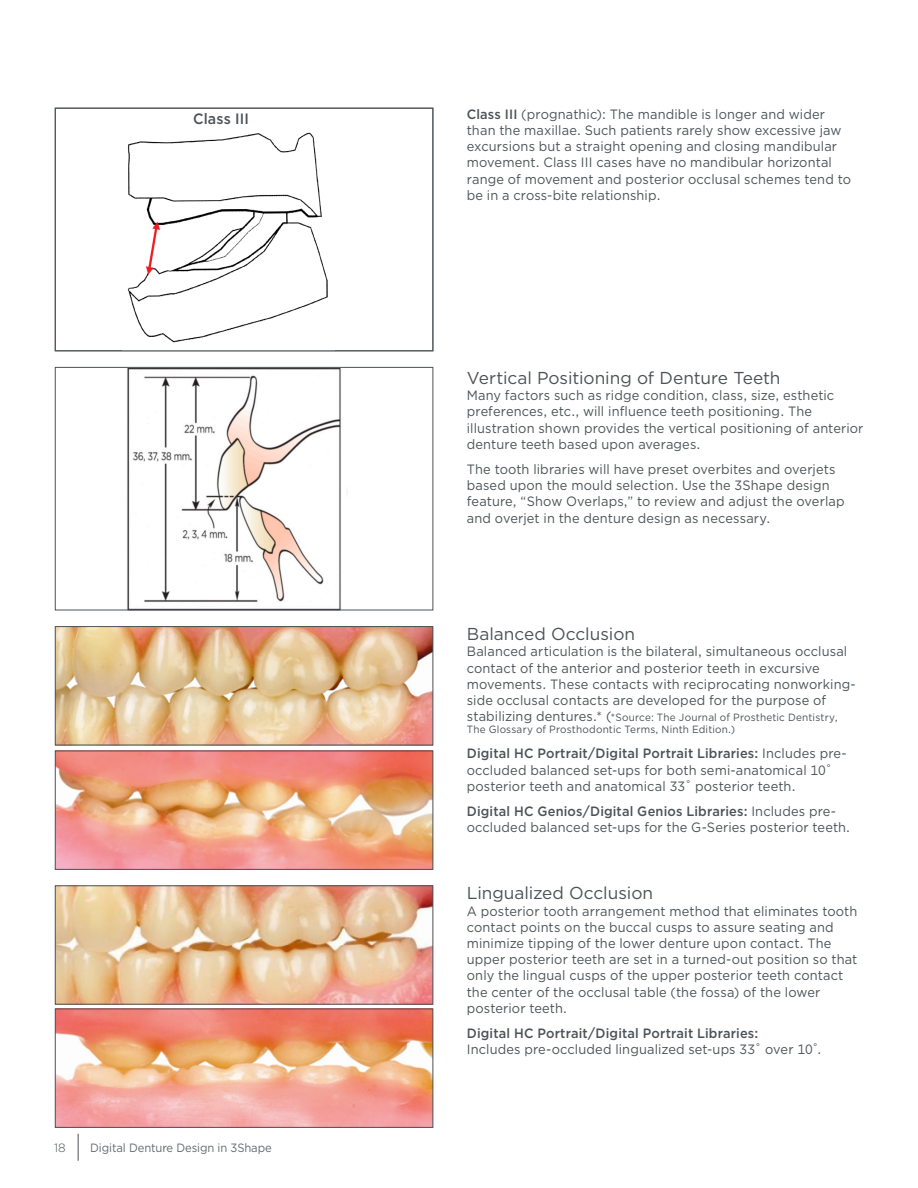
<style>
.page{position:relative;width:918px;height:1188px;background:#fff}
.page>*{position:absolute;margin:0;border:0;box-sizing:border-box;transform-origin:0 0}
.t1{font:17.25px "Gotham";letter-spacing:-.005em;color:#4c5256}
.t2{font:500 15px "Gotham";letter-spacing:.01em;color:#4c5256;scale:.95 1}
.t3{font:13.5px/16.2px "Gotham";letter-spacing:.01em;color:#4c5256;scale:.95 1}
.t4{font:500 13.5px "Gotham";letter-spacing:.01em;color:#4c5256;scale:.95 1}
.t5{font:12px "Gotham";letter-spacing:-.01em;color:#66696c;scale:.94 1}
.t6{font:300 12px "Gotham";color:#4c5256}
.t7{font:10.5px/12px "Gotham";letter-spacing:.02em;color:#4c5256;scale:.95 1}
.s1{font-weight:500}
.s2{font-size:13.5px}
</style>
<div class="page">
<svg style="left:78px;top:1134px;width:1px;height:27px"></svg>
<img style="left:127px;top:132px;width:201px;height:211px">
<img style="left:127px;top:369px;width:214px;height:239px">
<div style="left:55px;top:367px;width:378px;height:243px;border:1px solid #4c5256"></div>
<img style="left:57px;top:628px;width:374px;height:115px">
<div style="left:55px;top:626px;width:378px;height:119px;border:1px solid #4c5256"></div>
<img style="left:57px;top:888px;width:374px;height:114px">
<img style="left:57px;top:753px;width:374px;height:115px">
<div style="left:55px;top:751px;width:378px;height:119px;border:1px solid #4c5256"></div>
<img style="left:57px;top:1011px;width:374px;height:115px">
<div style="left:55px;top:1009px;width:378px;height:119px;border:1px solid #4c5256"></div>
<div style="left:55px;top:108px;width:378px;height:243px;border:1px solid #4c5256"></div>
<p class="t2" style="left:193px;top:109px;width:60px">Class III</p>
<p class="t3" style="left:467px;top:106px;width:406px"><span class="s1">Class III</span> (prognathic): The mandible is longer and wider than the maxillae. Such patients rarely show excessive jaw excursions but a straight opening and closing mandibular movement. Class III cases have no mandibular horizontal range of movement and posterior occlusal schemes tend to be in a cross-bite relationship.</p>
<p class="t1" style="left:467px;top:367px;width:315px">Vertical Positioning of Denture Teeth</p>
<p class="t3" style="left:467px;top:387px;width:419px">Many factors such as ridge condition, class, size, esthetic preferences, etc., will influence teeth positioning. The illustration shown provides the vertical positioning of anterior denture teeth based upon averages.</p>
<p class="t3" style="left:467px;top:461px;width:399px">The tooth libraries will have preset overbites and overjets based upon the mould selection. Use the 3Shape design feature, “Show Overlaps,” to review and adjust the overlap and overjet in the denture design as necessary.</p>
<p class="t1" style="left:467px;top:623px;width:170px">Balanced Occlusion</p>
<p class="t3" style="left:467px;top:643px;width:411px">Balanced articulation is the bilateral, simultaneous occlusal contact of the anterior and posterior teeth in excursive movements. These contacts with reciprocating nonworking&shy;side occlusal contacts are developed for the purpose of</p>
<p class="t7" style="left:467px;top:711px;width:392px"><span class="s2">stabilizing dentures.* (</span>*Source: The Journal of Prosthetic Dentistry,<br>The Glossary of Prosthodontic Terms, Ninth Edition.)</p>
<p class="t3" style="left:467px;top:745px;width:401px"><span class="s1">Digital HC Portrait/Digital Portrait Libraries:</span> Includes pre&shy;occluded balanced set-ups for both semi-anatomical 10˚ posterior teeth and anatomical 33˚ posterior teeth.</p>
<p class="t3" style="left:467px;top:803px;width:405px"><span class="s1">Digital HC Genios/Digital Genios Libraries:</span> Includes pre&shy;occluded balanced set-ups for the G-Series posterior teeth.</p>
<p class="t6" style="left:54px;top:1140px;width:13px">18</p>
<p class="t5" style="left:90px;top:1140px;width:195px">Digital Denture Design in 3Shape</p>
<p class="t1" style="left:467px;top:882px;width:188px">Lingualized Occlusion</p>
<p class="t3" style="left:467px;top:902px;width:413px">A posterior tooth arrangement method that eliminates tooth contact points on the buccal cusps to assure seating and minimize tipping of the lower denture upon contact. The upper posterior teeth are set in a turned-out position so that only the lingual cusps of the upper posterior teeth contact the center of the occlusal table (the fossa) of the lower posterior teeth.</p>
<p class="t4" style="left:467px;top:1024px;width:308px">Digital HC Portrait/Digital Portrait Libraries:</p>
<p class="t3" style="left:467px;top:1041px;width:375px">Includes pre-occluded lingualized set-ups 33˚ over 10˚.</p>
</div>
